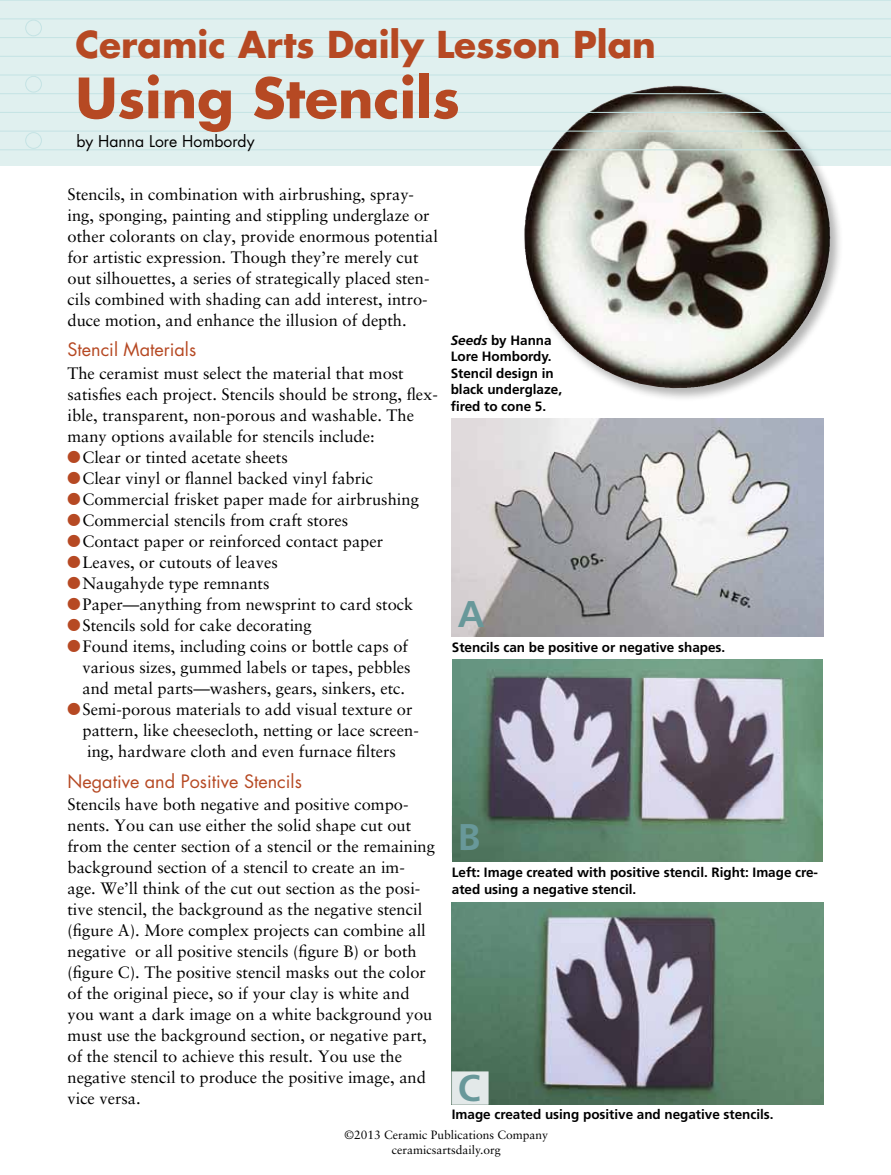
<style>
.page{position:relative;width:891px;height:1175px;background:#fff}
.page>*{position:absolute;margin:0;border:0;box-sizing:border-box;transform-origin:0 0}
.t1{font:700 54px "Futura";color:#b64923}
.t2{font:700 37.2px "Frutiger";color:#68989a}
.t3{font:700 36px "Futura";color:#b64923}
.t4{font:18px "Futura";color:#b64923}
.t5{font:16.5px/21px "Sabon";color:#000}
.t6{font:15.75px "Futura";color:#000}
.t7{font:700 13.5px/16.5px "Frutiger";color:#000}
.t8{font:12px/14.4px "Sabon";color:#000;text-align:center}
.s1{font-family:"Monotype Sorts";color:#b64923}
.s2{font-style:italic}
</style>
<div class="page">
<div style="left:0;top:0;width:891px;height:165px;background:#e0f0ef"></div>
<div style="left:522px;top:84px;width:322px;height:318px;background:#000;opacity:.3"></div>
<img style="left:537px;top:86px;width:136px;height:91px">
<hr style="left:0;top:19px;width:891px;height:1px;background:#c4e3e4">
<hr style="left:0;top:37px;width:891px;height:1px;background:#c4e3e4">
<hr style="left:0;top:56px;width:891px;height:1px;background:#c4e3e4">
<hr style="left:0;top:75px;width:891px;height:1px;background:#c4e3e4">
<hr style="left:0;top:93px;width:891px;height:1px;background:#c4e3e4">
<hr style="left:0;top:112px;width:891px;height:1px;background:#c4e3e4">
<hr style="left:0;top:131px;width:891px;height:1px;background:#c4e3e4">
<hr style="left:0;top:149px;width:891px;height:1px;background:#c4e3e4">
<hr style="left:0;top:0;width:891px;height:1px;background:#c4e3e4">
<div style="left:25px;top:20px;width:17px;height:16px;border:1px solid #c4e3e4;border-radius:50%"></div>
<div style="left:25px;top:76px;width:17px;height:16px;border:1px solid #c4e3e4;border-radius:50%"></div>
<div style="left:25px;top:132px;width:17px;height:17px;border:1px solid #c4e3e4;border-radius:50%"></div>
<img style="left:452px;top:419px;width:371px;height:217px">
<img style="left:452px;top:659px;width:371px;height:202px">
<img style="left:452px;top:902px;width:371px;height:202px">
<div style="left:452px;top:1071px;width:36px;height:33px;background:#e3e9e9;border:1px solid #e3e9e9"></div>
<h3 class="t3" style="left:75px;top:21px;width:582px">Ceramic Arts Daily Lesson Plan</h3>
<h1 class="t1" style="left:75px;top:62px;width:386px">Using Stencils</h1>
<p class="t6" style="left:76px;top:131px;width:180px">by Hanna Lore Hombordy</p>
<p class="t5" style="left:68px;top:183px;width:372px">Stencils, in combination with airbrushing, spray&shy;ing, sponging, painting and stippling underglaze or other colorants on clay, provide enormous potential for artistic expression. Though they’re merely cut out silhouettes, a series of strategically placed sten&shy;cils combined with shading can add interest, intro&shy;duce motion, and enhance the illusion of depth.</p>
<p class="t4" style="left:68px;top:338px;width:130px">Stencil Materials</p>
<p class="t5" style="left:68px;top:362px;width:338px">The ceramist must select the material that most</p>
<p class="t5" style="left:68px;top:383px;width:372px">satisfies each project. Stencils should be strong, flex-</p>
<p class="t5" style="left:68px;top:404px;width:348px">ible, transparent, non-porous and washable. The</p>
<p class="t5" style="left:68px;top:425px;width:309px">many options available for stencils include:</p>
<p class="t5" style="left:68px;top:446px;width:222px"><span class="s1">l</span>Clear or tinted acetate sheets</p>
<p class="t5" style="left:68px;top:467px;width:307px"><span class="s1">l</span>Clear vinyl or flannel backed vinyl fabric</p>
<p class="t5" style="left:68px;top:488px;width:353px"><span class="s1">l</span>Commercial frisket paper made for airbrushing</p>
<p class="t5" style="left:68px;top:509px;width:282px"><span class="s1">l</span>Commercial stencils from craft stores</p>
<p class="t5" style="left:68px;top:530px;width:317px"><span class="s1">l</span>Contact paper or reinforced contact paper</p>
<p class="t5" style="left:68px;top:551px;width:212px"><span class="s1">l</span>Leaves, or cutouts of leaves</p>
<p class="t5" style="left:68px;top:572px;width:203px"><span class="s1">l</span>Naugahyde type remnants</p>
<p class="t5" style="left:68px;top:593px;width:347px"><span class="s1">l</span>Paper—anything from newsprint to card stock</p>
<p class="t5" style="left:68px;top:614px;width:246px"><span class="s1">l</span>Stencils sold for cake decorating</p>
<p class="t5" style="left:68px;top:635px;width:342px"><span class="s1">l</span>Found items, including coins or bottle caps of</p>
<p class="t5" style="left:82px;top:656px;width:330px">various sizes, gummed labels or tapes, pebbles</p>
<p class="t5" style="left:82px;top:677px;width:324px">and metal parts—washers, gears, sinkers, etc.</p>
<p class="t5" style="left:68px;top:698px;width:347px"><span class="s1">l</span>Semi-porous materials to add visual texture or</p>
<p class="t5" style="left:82px;top:719px;width:338px">pattern, like cheesecloth, netting or lace screen-</p>
<p class="t5" style="left:87px;top:740px;width:310px">ing, hardware cloth and even furnace filters</p>
<p class="t4" style="left:68px;top:769px;width:236px">Negative and Positive Stencils</p>
<p class="t5" style="left:68px;top:793px;width:369px">Stencils have both negative and positive compo&shy;nents. You can use either the solid shape cut out from the center section of a stencil or the remaining background section of a stencil to create an im&shy;age. We’ll think of the cut out section as the posi&shy;tive stencil, the background as the negative stencil (figure A). More complex projects can combine all negative or all positive stencils (figure B) or both (figure C). The positive stencil masks out the color of the original piece, so if your clay is white and you want a dark image on a white background you must use the background section, or negative part, of the stencil to achieve this result. You use the negative stencil to produce the positive image, and vice versa.</p>
<p class="t7" style="left:451px;top:332px;width:113px"><span class="s2">Seeds</span> by Hanna<br>Lore Hombordy.<br>Stencil design in black underglaze, fired to cone 5.</p>
<h2 class="t2" style="left:458px;top:591px;width:28px">A</h2>
<p class="t7" style="left:452px;top:639px;width:275px">Stencils can be positive or negative shapes.</p>
<h2 class="t2" style="left:458px;top:815px;width:24px">B</h2>
<p class="t7" style="left:452px;top:864px;width:368px">Left: Image created with positive stencil. Right: Image cre&shy;ated using a negative stencil.</p>
<h2 class="t2" style="left:458px;top:1066px;width:24px">C</h2>
<p class="t7" style="left:452px;top:1106px;width:323px">Image created using positive and negative stencils.</p>
<p class="t8" style="left:344px;top:1127px;width:205px">©2013 Ceramic Publications Company ceramicsartsdaily.org</p>
</div>
